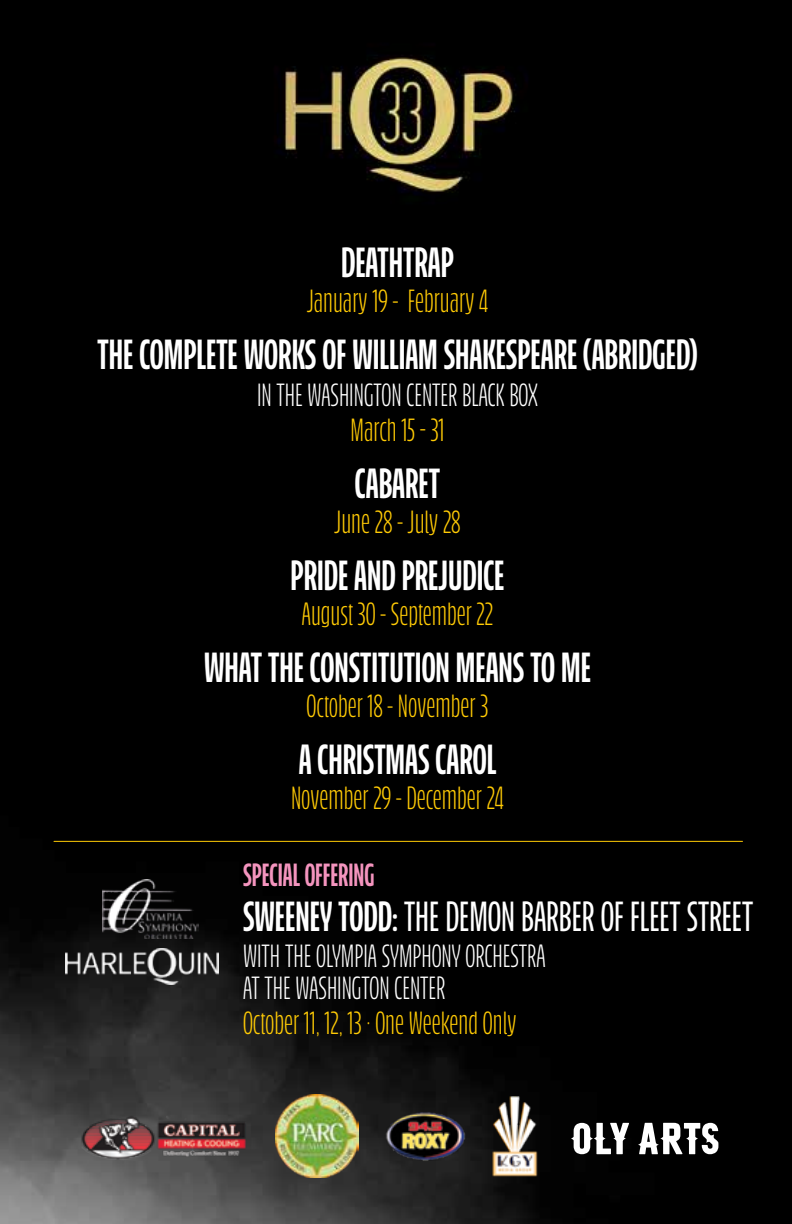
<style>
.page{position:relative;width:792px;height:1224px;background:#fff}
.page>*{position:absolute;margin:0;border:0;box-sizing:border-box;transform-origin:0 0}
.t1{font:700 42px "Bufalino";color:#fff}
.t2{font:600 42px "Bufalino";color:#fff}
.t3{font:32px "Bufalino";color:#ffcb05}
.t4{font:32px/32px "Bufalino";color:#fff}
.t5{font:700 32px "Bufalino";color:#f494be}
.s1{font-weight:700}
</style>
<div class="page">
<img style="left:0;top:0;width:792px;height:1224px">
<img style="left:77px;top:1106px;width:180px;height:62px">
<img style="left:276px;top:1095px;width:82px;height:82px">
<img style="left:381px;top:1106px;width:92px;height:57px">
<img style="left:473px;top:1092px;width:85px;height:85px">
<svg style="left:571px;top:1123px;width:58px;height:31px"></svg>
<svg style="left:638px;top:1123px;width:80px;height:31px"></svg>
<hr style="left:54px;top:841px;width:689px;height:1px;background:#ffcb05">
<img style="left:102px;top:880px;width:96px;height:58px">
<img style="left:66px;top:948px;width:153px;height:36px">
<h1 class="t1" style="left:341px;top:245px;width:114px">DEATHTRAP</h1>
<p class="t3" style="left:307px;top:288px;width:183px">January 19 - February 4</p>
<h1 class="t1" style="left:98px;top:337px;width:601px">THE COMPLETE WORKS OF WILLIAM SHAKESPEARE (ABRIDGED)</h1>
<p class="t4" style="left:257px;top:381px;width:282px">IN THE WASHINGTON CENTER BLACK BOX</p>
<p class="t3" style="left:351px;top:416px;width:95px">March 15 - 31</p>
<h1 class="t1" style="left:355px;top:465px;width:87px">CABARET</h1>
<p class="t3" style="left:334px;top:508px;width:128px">June 28 - July 28</p>
<h1 class="t1" style="left:290px;top:557px;width:216px">PRIDE AND PREJUDICE</h1>
<p class="t3" style="left:302px;top:600px;width:193px">August 30 - September 22</p>
<h1 class="t1" style="left:204px;top:649px;width:388px">WHAT THE CONSTITUTION MEANS TO ME</h1>
<p class="t3" style="left:307px;top:692px;width:183px">October 18 - November 3</p>
<h1 class="t1" style="left:299px;top:741px;width:199px">A CHRISTMAS CAROL</h1>
<p class="t3" style="left:291px;top:784px;width:214px">November 29 - December 24</p>
<p class="t5" style="left:243px;top:861px;width:133px">SPECIAL OFFERING</p>
<h1 class="t2" style="left:243px;top:898px;width:512px"><span class="s1">SWEENEY TODD:</span> THE DEMON BARBER OF FLEET STREET</h1>
<p class="t4" style="left:243px;top:943px;width:304px">WITH THE OLYMPIA SYMPHONY ORCHESTRA<br>AT THE WASHINGTON CENTER</p>
<p class="t3" style="left:243px;top:1009px;width:275px">October 11, 12, 13 • One Weekend Only</p>
</div>
